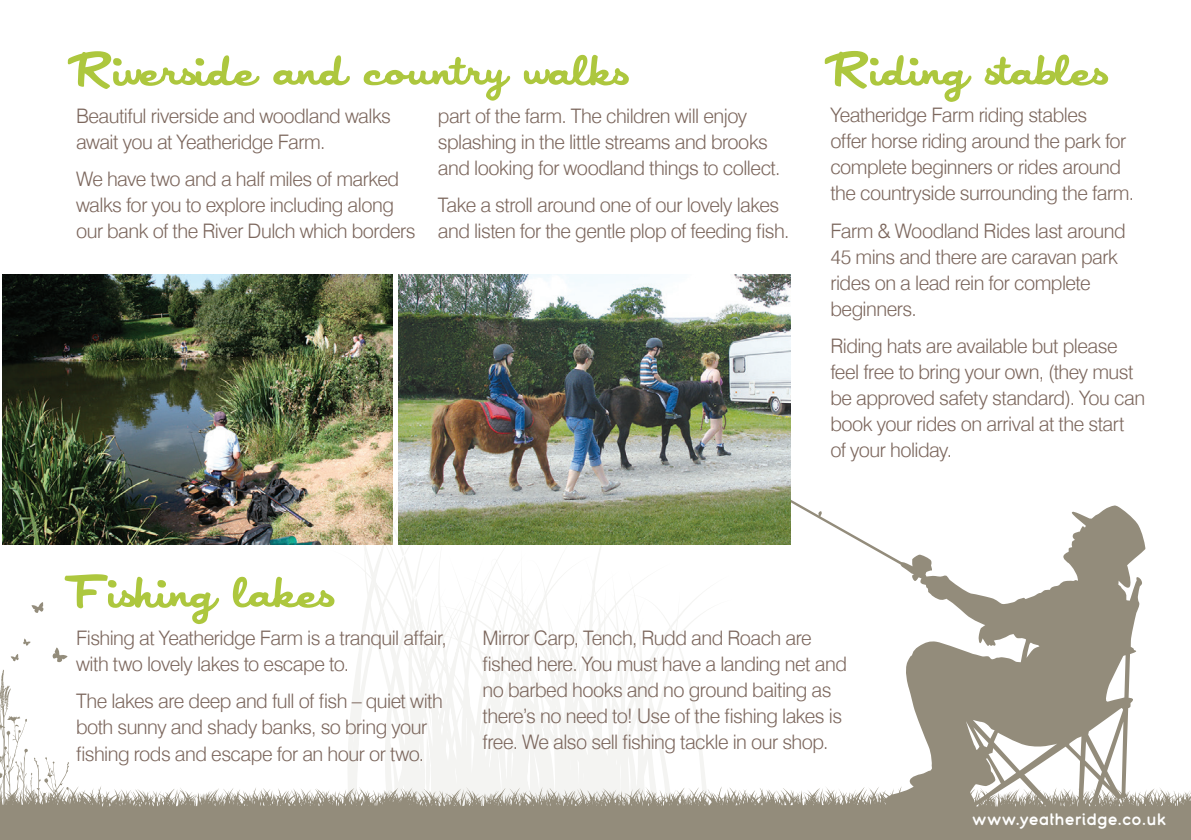
<style>
.page{position:relative;width:1191px;height:840px;background:#fff}
.page>*{position:absolute;margin:0;border:0;box-sizing:border-box;transform-origin:0 0}
.t1{font:52px "Japan";letter-spacing:.01em;color:#adc73e}
.t2{font:300 20px/26px "Swiss 721 BT";letter-spacing:-.025em;color:#7c675d}
.t3{font:700 18px "Montag";color:#fff;scale:.85 1}
</style>
<div class="page">
<svg style="left:732px;top:500px;width:414px;height:284px"></svg>
<svg style="left:330px;top:453px;width:402px;height:331px"></svg>
<img style="left:398px;top:274px;width:393px;height:269px">
<img style="left:3px;top:274px;width:389px;height:269px">
<svg style="left:0;top:784px;width:1191px;height:31px"></svg>
<div style="left:0;top:815px;width:1191px;height:24px;background:#938c7b"></div>
<svg style="left:52px;top:647px;width:16px;height:14px"></svg>
<svg style="left:23px;top:638px;width:8px;height:7px"></svg>
<svg style="left:11px;top:654px;width:8px;height:7px"></svg>
<svg style="left:31px;top:602px;width:13px;height:10px"></svg>
<svg style="left:0;top:669px;width:73px;height:143px"></svg>
<h1 class="t1" style="left:70px;top:44px;width:560px">Riverside and country walks</h1>
<p class="t2" style="left:76px;top:102px;width:316px">Beautiful riverside and woodland walks await you at Yeatheridge Farm.</p>
<p class="t2" style="left:76px;top:166px;width:341px">We have two and a half miles of marked walks for you to explore including along our bank of the River Dulch which borders</p>
<p class="t2" style="left:438px;top:102px;width:344px">part of the farm. The children will enjoy splashing in the little streams and brooks and looking for woodland things to collect.</p>
<p class="t2" style="left:438px;top:192px;width:353px">Take a stroll around one of our lovely lakes and listen for the gentle plop of feeding fish.</p>
<h1 class="t1" style="left:827px;top:44px;width:283px">Riding stables</h1>
<p class="t2" style="left:830px;top:102px;width:305px">Yeatheridge Farm riding stables<br>offer horse riding around the park for complete beginners or rides around the countryside surrounding the farm.</p>
<p class="t2" style="left:830px;top:217px;width:297px">Farm &amp; Woodland Rides last around<br>45 mins and there are caravan park rides on a lead rein for complete beginners.</p>
<p class="t2" style="left:830px;top:333px;width:316px">Riding hats are available but please feel free to bring your own, (they must be approved safety standard). You can book your rides on arrival at the start of your holiday.</p>
<h1 class="t1" style="left:68px;top:565px;width:269px">F ishing lakes</h1>
<p class="t2" style="left:76px;top:624px;width:372px">Fishing at Yeatheridge Farm is a tranquil affair, with two lovely lakes to escape to.</p>
<p class="t2" style="left:76px;top:687px;width:368px">The lakes are deep and full of fish – quiet with both sunny and shady banks, so bring your fishing rods and escape for an hour or two.</p>
<p class="t2" style="left:482px;top:624px;width:366px">Mirror Carp, Tench, Rudd and Roach are fished here. You must have a landing net and no barbed hooks and no ground baiting as there’s no need to! Use of the fishing lakes is free. We also sell fishing tackle in our shop.</p>
<p class="t3" style="left:972px;top:807px;width:229px">www.yeatheridge.co.uk</p>
</div>
